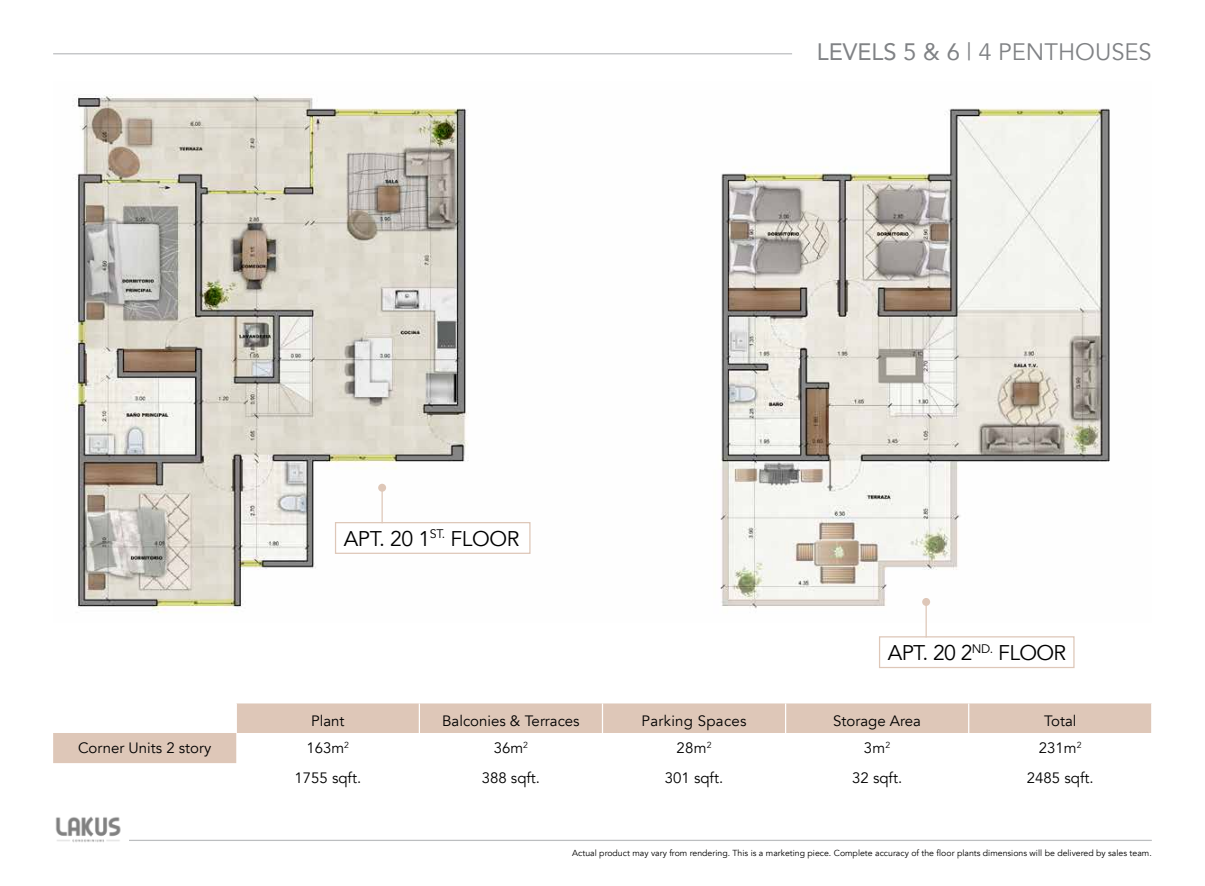
<style>
.page{position:relative;width:1205px;height:886px;background:#fff}
.page>*{position:absolute;margin:0;border:0;box-sizing:border-box;transform-origin:0 0}
.t1{font:23.75px "Avenir";color:#808285}
.t2{font:21.25px "Avenir";letter-spacing:-.025em;color:#000}
.t3{font:15px "Avenir";color:#000}
.t4{font:15px "Avenir";letter-spacing:.02em;color:#000}
.t5{font:8.75px "Avenir";color:#000}
.s1{font-style:inherit}
</style>
<div class="page">
<img style="left:73px;top:94px;width:1037px;height:519px">
<hr style="left:129px;top:840px;width:1023px;height:1px;background:#bcbec0">
<img style="left:55px;top:816px;width:66px;height:26px">
<hr style="left:53px;top:53px;width:739px;height:1px;background:#bcbec0">
<svg style="left:53px;top:703px;width:1098px;height:60px"></svg>
<hr style="left:236px;top:703px;width:1px;height:30px;background:#fff">
<hr style="left:419px;top:703px;width:1px;height:30px;background:#fff">
<hr style="left:602px;top:703px;width:1px;height:30px;background:#fff">
<hr style="left:785px;top:703px;width:1px;height:30px;background:#fff">
<hr style="left:968px;top:703px;width:1px;height:30px;background:#fff">
<div style="left:335px;top:522px;width:195px;height:32px;background:#fff;border:1px solid #dec7b8"></div>
<div style="left:879px;top:636px;width:195px;height:32px;background:#fff;border:1px solid #dec7b8"></div>
<hr style="left:381px;top:487px;width:2px;height:36px;background:#dec7b8">
<hr style="left:925px;top:602px;width:2px;height:35px;background:#dec7b8">
<div style="left:378px;top:484px;width:8px;height:8px;background:#dec7b8;border-radius:50%"></div>
<div style="left:922px;top:598px;width:8px;height:8px;background:#dec7b8;border-radius:50%"></div>
<h2 class="t2" style="left:344px;top:525px;width:177px">APT. 20 1<sup>ST.</sup> FLOOR</h2>
<h1 class="t1" style="left:817px;top:38px;width:336px"><span class="s1">LEVELS 5 &amp; 6</span> | 4 PENTHOUSES</h1>
<h2 class="t2" style="left:888px;top:640px;width:180px">APT. 20 2<sup>ND.</sup> FLOOR</h2>
<h3 class="t3" style="left:311px;top:711px;width:35px">Plant</h3>
<h3 class="t3" style="left:442px;top:711px;width:139px">Balconies &amp; Terraces</h3>
<h3 class="t4" style="left:641px;top:711px;width:107px">Parking Spaces</h3>
<h3 class="t3" style="left:833px;top:711px;width:89px">Storage Area</h3>
<h3 class="t3" style="left:1044px;top:711px;width:34px">Total</h3>
<h3 class="t3" style="left:78px;top:739px;width:135px">Corner Units 2 story</h3>
<h3 class="t3" style="left:306px;top:739px;width:44px">163m<sup>2</sup></h3>
<h3 class="t3" style="left:494px;top:739px;width:36px">36m<sup>2</sup></h3>
<h3 class="t3" style="left:676px;top:739px;width:37px">28m<sup>2</sup></h3>
<h3 class="t3" style="left:864px;top:739px;width:28px">3m<sup>2</sup></h3>
<h3 class="t3" style="left:1039px;top:739px;width:44px">231m<sup>2</sup></h3>
<h3 class="t3" style="left:294px;top:769px;width:68px">1755 sqft.</h3>
<h3 class="t3" style="left:482px;top:769px;width:60px">388 sqft.</h3>
<h3 class="t3" style="left:665px;top:769px;width:60px">301 sqft.</h3>
<h3 class="t3" style="left:852px;top:769px;width:51px">32 sqft.</h3>
<h3 class="t3" style="left:1027px;top:769px;width:68px">2485 sqft.</h3>
<p class="t5" style="left:572px;top:847px;width:581px">Actual product may vary from rendering. This is a marketing piece. Complete accuracy of the floor plants dimensions will be delivered by sales team.</p>
</div>
